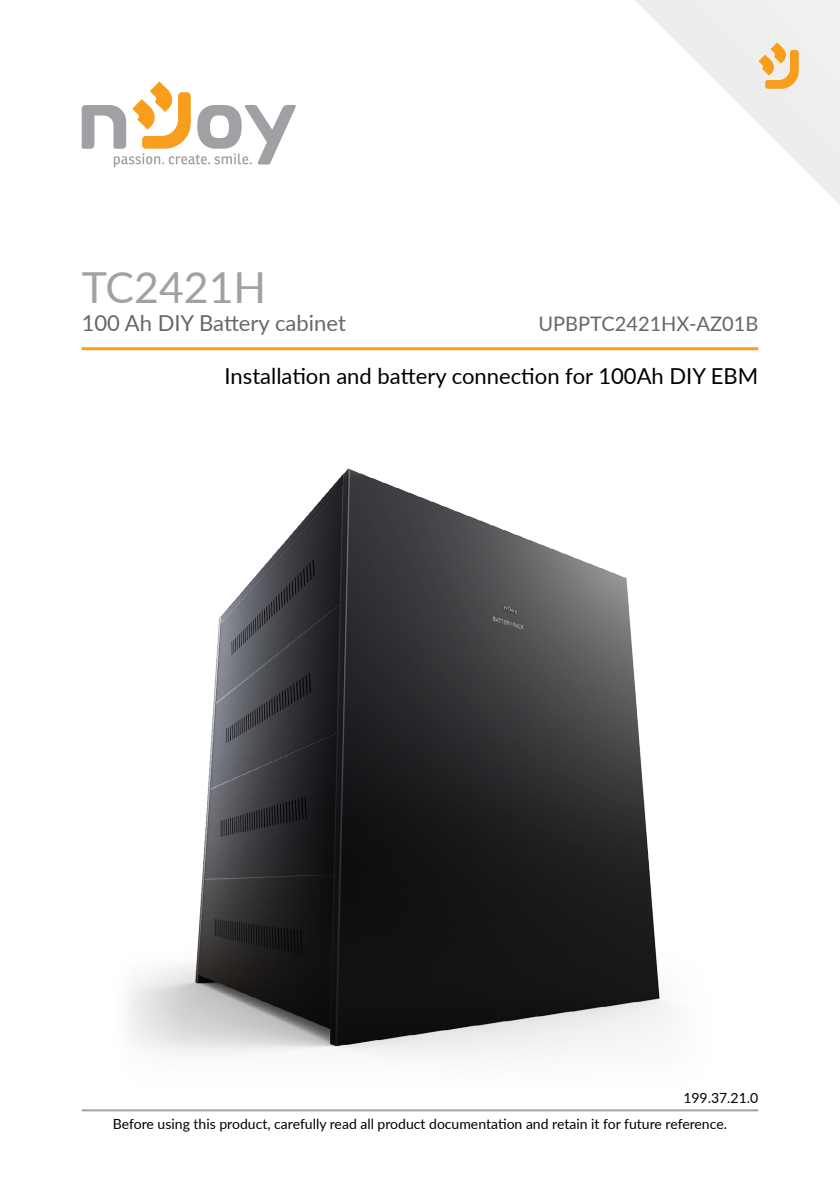
<style>
.page{position:relative;width:840px;height:1191px;background:#fff}
.page>*{position:absolute;margin:0;border:0;box-sizing:border-box;transform-origin:0 0}
.t1{font:42.8px "Lato";color:#9fa1a4}
.t2{font:22px "Lato";color:#000}
.t3{font:22px "Lato";color:#63686a}
.t4{font:20px "Lato";color:#63686a}
.t5{font:14px "Lato";color:#000}
</style>
<div class="page">
<hr style="left:82px;top:347px;width:675px;height:3px;background:#f99d1c">
<hr style="left:82px;top:1109px;width:675px;height:2px;background:#9fa1a4">
<svg style="left:635px;top:0;width:204px;height:203px"></svg>
<svg style="left:758px;top:43px;width:40px;height:46px;background:#f3c88d"></svg>
<svg style="left:82px;top:82px;width:213px;height:85px"></svg>
<img style="left:128px;top:468px;width:540px;height:587px">
<h1 class="t1" style="left:82px;top:257px;width:186px">TC2421H</h1>
<h2 class="t3" style="left:82px;top:307px;width:265px">100 Ah DIY Battery cabinet</h2>
<h3 class="t4" style="left:538px;top:309px;width:221px">UPBPTC2421HX-AZ01B</h3>
<h2 class="t2" style="left:224px;top:360px;width:535px">Installation and battery connection for 100Ah DIY EBM</h2>
<p class="t5" style="left:683px;top:1087px;width:76px">199.37.21.0</p>
<p class="t5" style="left:113px;top:1114px;width:615px">Before using this product, carefully read all product documentation and retain it for future reference.</p>
</div>
